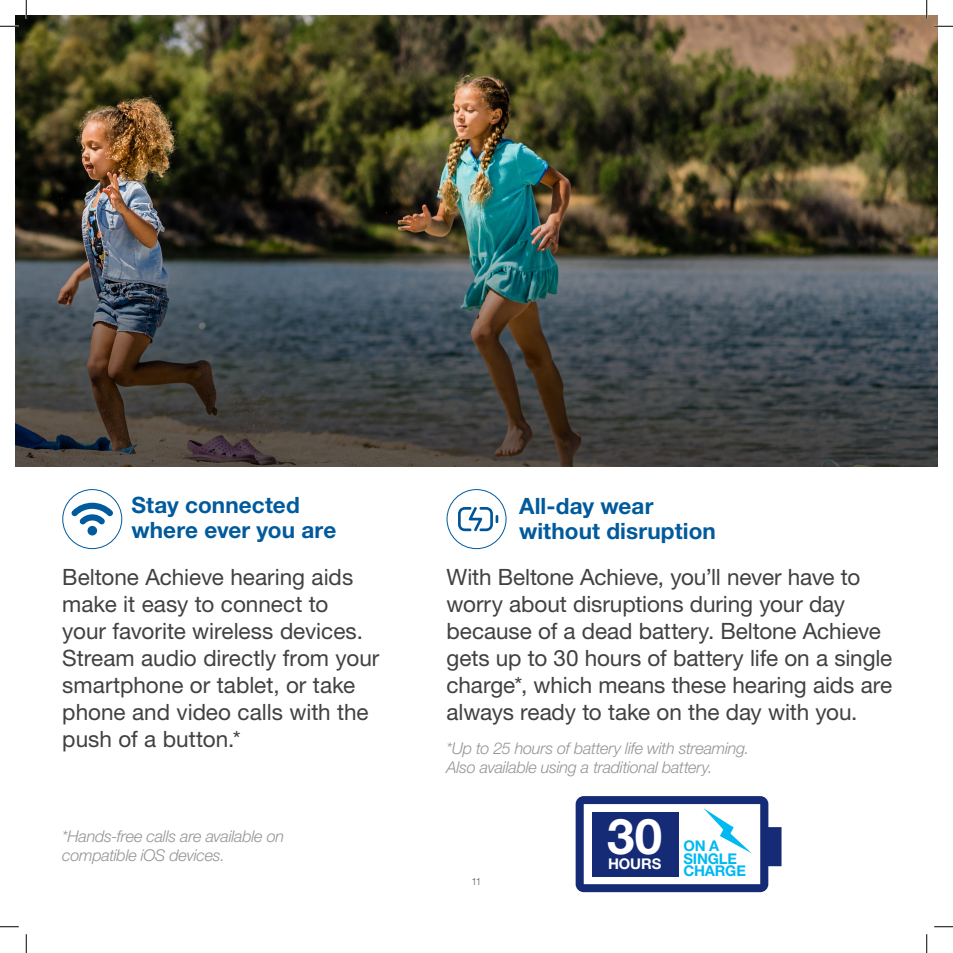
<style>
.page{position:relative;width:953px;height:953px;background:#fff}
.page>*{position:absolute;margin:0;border:0;box-sizing:border-box;transform-origin:0 0}
.t1{font:700 49.25px "Helvetica Neue LT Pro";color:#fff}
.t2{font:22.5px/27px "Helvetica Neue LT Pro";letter-spacing:-.005em;color:#414042}
.t3{font:700 22.5px/25px "Helvetica Neue LT Pro";letter-spacing:.005em;color:#005a9c}
.t4{font:italic 300 16.25px/19.5px "Helvetica Neue LT Pro";letter-spacing:-.02em;color:#939598}
.t5{font:700 14.75px/12.6px "Helvetica Neue LT Pro";letter-spacing:-.01em;color:#00b9f1}
.t6{font:700 14.75px "Helvetica Neue LT Pro";letter-spacing:-.005em;color:#fff}
.t7{font:300 10px "Helvetica Neue LT Pro";color:#58595b}
</style>
<div class="page">
<img style="left:15px;top:15px;width:922px;height:189px">
<img style="left:15px;top:204px;width:923px;height:262px">
<svg style="left:575px;top:796px;width:206px;height:96px"></svg>
<svg style="left:71px;top:502px;width:42px;height:22px"></svg>
<div style="left:87px;top:526px;width:10px;height:9px;background:#005a9c;border-radius:50%"></div>
<div style="left:62px;top:489px;width:60px;height:60px;border:1px solid #005a9c;border-radius:50%"></div>
<div style="left:446px;top:489px;width:60px;height:60px;border:1px solid #005a9c;border-radius:50%"></div>
<svg style="left:458px;top:507px;width:40px;height:24px"></svg>
<svg style="left:0;top:25px;width:19px;height:2px"></svg>
<svg style="left:934px;top:25px;width:18px;height:2px"></svg>
<svg style="left:0;top:926px;width:19px;height:1px"></svg>
<svg style="left:934px;top:926px;width:18px;height:1px"></svg>
<svg style="left:25px;top:0;width:2px;height:19px"></svg>
<svg style="left:25px;top:934px;width:2px;height:18px"></svg>
<svg style="left:925px;top:0;width:2px;height:19px"></svg>
<svg style="left:926px;top:934px;width:1px;height:18px"></svg>
<p class="t3" style="left:131px;top:492px;width:206px">Stay connected where ever you are</p>
<p class="t3" style="left:519px;top:492px;width:198px">All-day wear without disruption</p>
<p class="t2" style="left:62px;top:563px;width:318px">Beltone Achieve hearing aids make it easy to connect to<br>your favorite wireless devices.<br>Stream audio directly from your smartphone or tablet, or take phone and video calls with the push of a button.*</p>
<p class="t2" style="left:446px;top:563px;width:447px">With Beltone Achieve, you’ll never have to worry about disruptions during your day because of a dead battery. Beltone Achieve gets up to 30 hours of battery life on a single charge*, which means these hearing aids are always ready to take on the day with you.</p>
<p class="t4" style="left:446px;top:737px;width:304px">*Up to 25 hours of battery life with streaming.<br>Also available using a traditional battery.</p>
<p class="t4" style="left:62px;top:825px;width:223px">*Hands-free calls are available on compatible iOS devices.</p>
<h1 class="t1" style="left:607px;top:805px;width:56px">30</h1>
<p class="t6" style="left:608px;top:854px;width:55px">HOURS</p>
<p class="t7" style="left:471px;top:875px;width:12px">11</p>
<p class="t5" style="left:683px;top:839px;width:64px">ON A<br>SINGLE<br>CHARGE</p>
</div>
